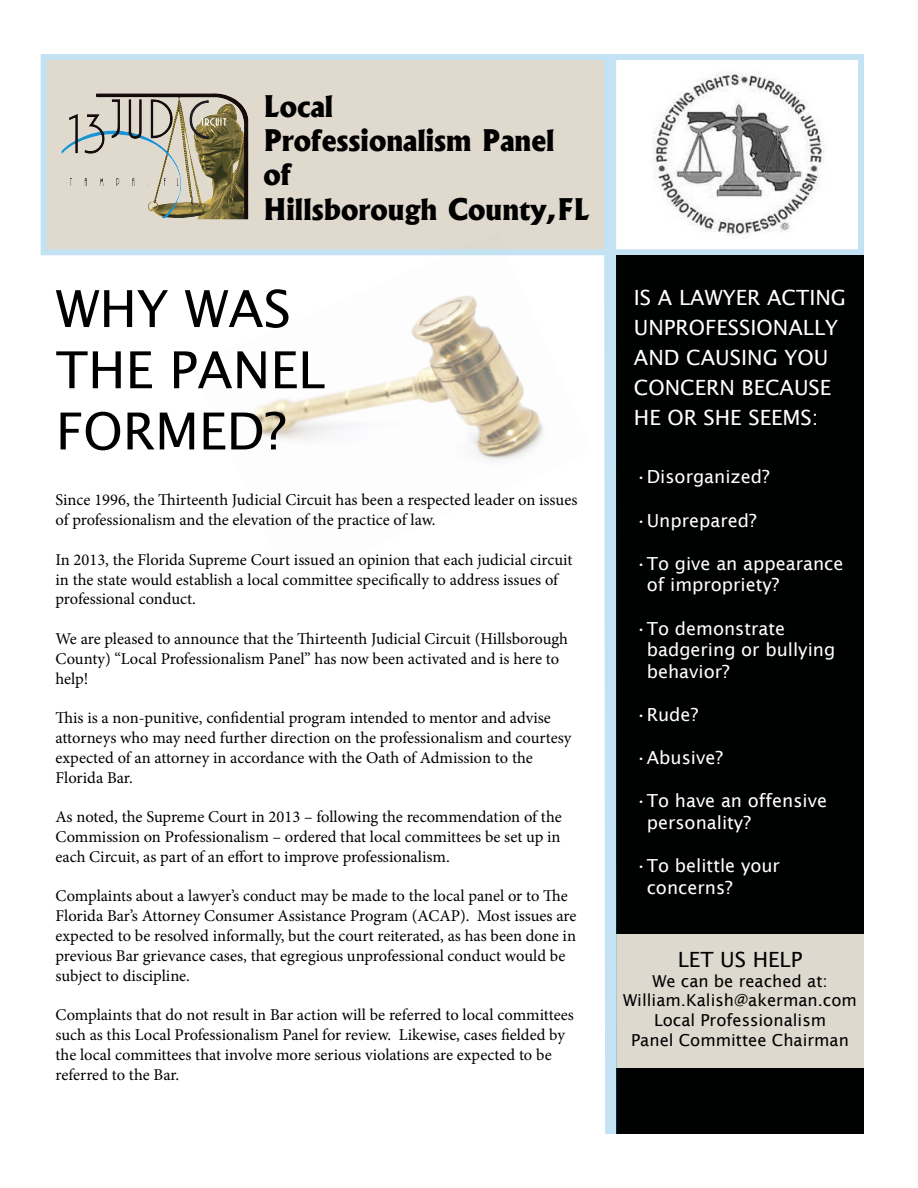
<style>
.page{position:relative;width:918px;height:1188px;background:#fff}
.page>*{position:absolute;margin:0;border:0;box-sizing:border-box;transform-origin:0 0}
.t1{font:51px/61.2px "Lucida Sans Unicode";color:#000}
.t2{font:800 28.5px/34.2px "Albertus";color:#000}
.t3{font:21px/30px "Lucida Sans";color:#fff}
.t4{font:21px "Lucida Sans";color:#000101}
.t5{font:18px/21.6px "Lucida Sans";color:#fff}
.t6{font:16.5px/19.8px "Minion Pro";color:#000}
.t7{font:16.5px/19.8px "Lucida Sans";color:#000101;text-align:center}
</style>
<div class="page">
<div style="left:616px;top:255px;width:248px;height:879px;background:#000101"></div>
<img style="left:192px;top:255px;width:401px;height:205px">
<svg style="left:41px;top:54px;width:569px;height:201px;background:#dcd9d1"></svg>
<img style="left:61px;top:93px;width:188px;height:127px">
<div style="left:616px;top:934px;width:248px;height:134px;background:#ded9ce"></div>
<img style="left:653px;top:72px;width:171px;height:166px">
<svg style="left:598px;top:245px;width:25px;height:889px"></svg>
<h2 class="t2" style="left:263px;top:89px;width:328px">Local<br>Professionalism Panel<br>of<br>Hillsborough County,FL</h2>
<h1 class="t1" style="left:56px;top:278px;width:271px">WHY WAS<br>THE PANEL<br>FORMED?</h1>
<p class="t6" style="left:56px;top:490px;width:523px">Since 1996, the Thirteenth Judicial Circuit has been a respected leader on issues of professionalism and the elevation of the practice of law.</p>
<p class="t6" style="left:56px;top:550px;width:518px">In 2013, the Florida Supreme Court issued an opinion that each judicial circuit in the state would establish a local committee specifically to address issues of professional conduct.</p>
<p class="t6" style="left:56px;top:629px;width:514px">We are pleased to announce that the Thirteenth Judicial Circuit (Hillsborough<br>County) “Local Professionalism Panel” has now been activated and is here to help!</p>
<p class="t6" style="left:56px;top:708px;width:517px">This is a non-punitive, confidential program intended to mentor and advise attorneys who may need further direction on the professionalism and courtesy expected of an attorney in accordance with the Oath of Admission to the Florida Bar.</p>
<p class="t6" style="left:56px;top:807px;width:508px;text-align:justify">As noted, the Supreme Court in 2013 – following the recommendation of the Commission on Professionalism – ordered that local committees be set up in each Circuit, as part of an effort to improve professionalism.</p>
<p class="t6" style="left:56px;top:886px;width:522px">Complaints about a lawyer’s conduct may be made to the local panel or to The Florida Bar’s Attorney Consumer Assistance Program (ACAP). Most issues are expected to be resolved informally, but the court reiterated, as has been done in previous Bar grievance cases, that egregious unprofessional conduct would be subject to discipline.</p>
<p class="t6" style="left:56px;top:1005px;width:520px">Complaints that do not result in Bar action will be referred to local committees such as this Local Professionalism Panel for review. Likewise, cases fielded by the local committees that involve more serious violations are expected to be referred to the Bar.</p>
<p class="t3" style="left:634px;top:282px;width:214px">IS A LAWYER ACTING<br>UNPROFESSIONALLY<br>AND CAUSING YOU<br>CONCERN BECAUSE<br>HE OR SHE SEEMS:</p>
<p class="t5" style="left:635px;top:466px;width:136px">•Disorganized?</p>
<p class="t5" style="left:635px;top:509px;width:123px">•Unprepared?</p>
<p class="t5" style="left:647px;top:553px;width:198px;text-indent:-11px">•To give an appearance of impropriety?</p>
<p class="t5" style="left:647px;top:617px;width:190px;text-indent:-11px">•To demonstrate badgering or bullying behavior?</p>
<p class="t5" style="left:635px;top:704px;width:64px">•Rude?</p>
<p class="t5" style="left:635px;top:747px;width:89px">•Abusive?</p>
<p class="t5" style="left:647px;top:790px;width:182px;text-indent:-11px">•To have an offensive personality?</p>
<p class="t5" style="left:647px;top:855px;width:135px;text-indent:-11px">•To belittle your concerns?</p>
<p class="t4" style="left:678px;top:947px;width:126px">LET US HELP</p>
<p class="t7" style="left:623px;top:971px;width:235px">We can be reached at:<br>William.Kalish@akerman.com<br>Local Professionalism<br>Panel Committee Chairman</p>
</div>
